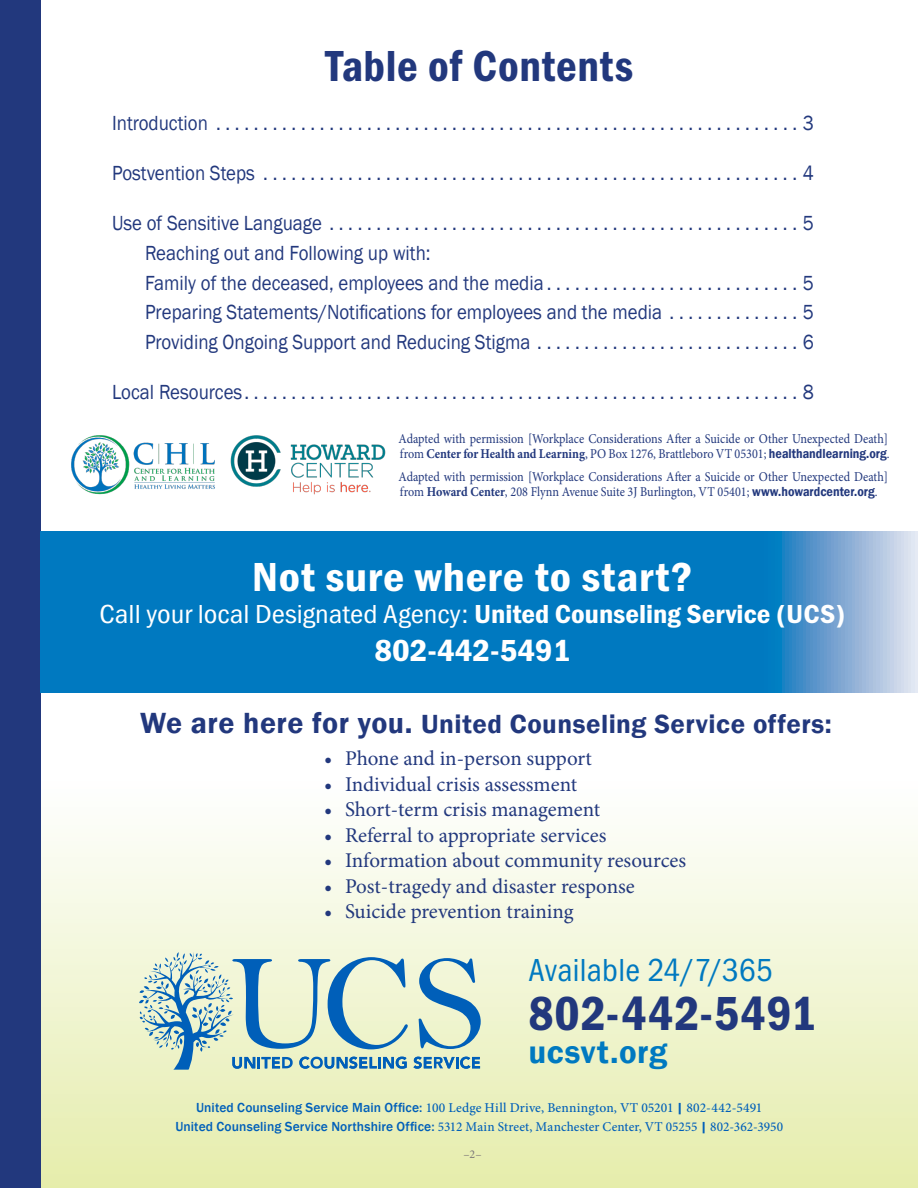
<style>
.page{position:relative;width:918px;height:1188px;background:#fff}
.page>*{position:absolute;margin:0;border:0;box-sizing:border-box;transform-origin:0 0}
.HC_Head_24_24_C{font:49.5px "Franklin Gothic URW Con Dem";letter-spacing:.02em;color:#22387d}
.HC_Head_24_24_C-2{font:45px "Franklin Gothic URW Con Dem";letter-spacing:.015em;color:#22387d}
.HC_Subhead_20_21{font:42px "Franklin Gothic URW Con Dem";letter-spacing:.02em;color:#fff;scale:1.1 1}
.HC_Subhead_16_16_C{font:33px "Franklin Gothic URW Cond";letter-spacing:.005em;color:#0079c0}
.HC_Subhead_16_16_C-2{font:600 33px "Franklin Gothic";letter-spacing:.015em;color:#0079c0}
.t1{font:31.5px "Franklin Gothic URW Con Dem";color:#fff;scale:1.1 1}
.t2{font:27px "Franklin Gothic URW Cond";color:#fff;scale:1.1 1}
.HC_Subhead_20_21_C{font:600 27px "Franklin Gothic";letter-spacing:.02em;color:#22387d}
.TOC_14_18{font:21px/29.7px "Franklin Gothic";color:#22387d;scale:.9 1}
.Bullet_list_deep_ind{font:21px "Minion Pro";letter-spacing:-.005em;color:#22387d}
.Subhead_Minion_10_12{font:13.5px/15px "Minion Pro";color:#22387d;scale:.9 1}
.Location_Heading_L{font:500 13.5px "Minion Pro";letter-spacing:.01em;color:#005fb9}
.Folio_8_C{font:12px "Minion Pro";color:#7c7879}
.s1{font-weight:700}
.s2{font-family:"Franklin Gothic";font-weight:600}
.s3{font-family:"Franklin Gothic URW Con Dem"}
.s4{font-size:30px}
.s5{font-family:"Franklin Gothic"}
</style>
<div class="page">
<div style="left:40px;top:693px;width:878px;height:495px;background:linear-gradient(to bottom,#fff,#e6edaf)"></div>
<div style="left:0;top:0;width:40px;height:1188px;background:#22387d"></div>
<img style="left:71px;top:435px;width:144px;height:60px">
<img style="left:230px;top:435px;width:155px;height:60px">
<svg style="left:40px;top:531px;width:878px;height:162px;background:#1581c3"></svg>
<svg style="left:139px;top:952px;width:342px;height:118px;background:#b7d1cb"></svg>
<p class="HC_Head_24_24_C-2" style="left:325px;top:36px;width:309px">Table of Contents</p>
<p class="TOC_14_18" style="left:112px;top:109px;width:781px">Introduction . . . . . . . . . . . . . . . . . . . . . . . . . . . . . . . . . . . . . . . . . . . . . . . . . . . . . . . . . . . . . . 3</p>
<p class="TOC_14_18" style="left:112px;top:159px;width:781px">Postvention Steps . . . . . . . . . . . . . . . . . . . . . . . . . . . . . . . . . . . . . . . . . . . . . . . . . . . . . . . . . 4</p>
<p class="TOC_14_18" style="left:145px;top:209px;width:745px;text-indent:-33px">Use of Sensitive Language . . . . . . . . . . . . . . . . . . . . . . . . . . . . . . . . . . . . . . . . . . . . . . . . . . 5<br>Reaching out and Following up with:<br>Family of the deceased, employees and the media . . . . . . . . . . . . . . . . . . . . . . . . . . . 5<br>Preparing Statements/Notifications for employees and the media . . . . . . . . . . . . . . 5<br>Providing Ongoing Support and Reducing Stigma . . . . . . . . . . . . . . . . . . . . . . . . . . . . 6</p>
<p class="TOC_14_18" style="left:112px;top:378px;width:781px">Local Resources . . . . . . . . . . . . . . . . . . . . . . . . . . . . . . . . . . . . . . . . . . . . . . . . . . . . . . . . . . . 8</p>
<p class="Subhead_Minion_10_12" style="left:399px;top:431px;width:547px">Adapted with permission [Workplace Considerations After a Suicide or Other Unexpected Death] from <span class="s1">Center for Health and Learning</span>, PO Box 1276, Brattleboro VT 05301; <span class="s2">healthandlearning.org</span>.</p>
<p class="Subhead_Minion_10_12" style="left:399px;top:469px;width:545px">Adapted with permission [Workplace Considerations After a Suicide or Other Unexpected Death] from <span class="s1">Howard Center</span>, 208 Flynn Avenue Suite 3J Burlington, VT 05401; <span class="s2">www.howardcenter.org</span>.</p>
<p class="HC_Subhead_20_21" style="left:252px;top:549px;width:402px">Not sure where to start?</p>
<p class="t2" style="left:100px;top:595px;width:679px">Call your local Designated Agency: <span class="s3">United Counseling Service (UCS)</span></p>
<p class="t1" style="left:375px;top:630px;width:180px">802-442-5491</p>
<p class="HC_Subhead_20_21_C" style="left:140px;top:708px;width:693px"><span class="s4">We are here for you.</span> United Counseling Service offers:</p>
<p class="Bullet_list_deep_ind" style="left:324px;top:745px;width:269px">• Phone and in-person support</p>
<p class="Bullet_list_deep_ind" style="left:324px;top:770px;width:255px">• Individual crisis assessment</p>
<p class="Bullet_list_deep_ind" style="left:324px;top:796px;width:278px">• Short-term crisis management</p>
<p class="Bullet_list_deep_ind" style="left:324px;top:821px;width:284px">• Referral to appropriate services</p>
<p class="Bullet_list_deep_ind" style="left:324px;top:847px;width:364px">• Information about community resources</p>
<p class="Bullet_list_deep_ind" style="left:324px;top:872px;width:312px">• Post-tragedy and disaster response</p>
<p class="Bullet_list_deep_ind" style="left:324px;top:898px;width:251px">• Suicide prevention training</p>
<p class="HC_Subhead_16_16_C" style="left:528px;top:946px;width:246px">Available 24/7/365</p>
<p class="HC_Head_24_24_C" style="left:528px;top:980px;width:289px">802-442-5491</p>
<p class="HC_Subhead_16_16_C-2" style="left:528px;top:1032px;width:141px">ucsvt.org</p>
<p class="Location_Heading_L" style="left:196px;top:1099px;width:568px"><span class="s5">United Counseling Service Main Office:</span> 100 Ledge Hill Drive, Bennington, VT 05201 <span class="s2">|</span> 802-442-5491</p>
<p class="Location_Heading_L" style="left:175px;top:1118px;width:609px"><span class="s5">United Counseling Service Northshire Office:</span> 5312 Main Street, Manchester Center, VT 05255 <span class="s2">|</span> 802-362-3950</p>
<p class="Folio_8_C" style="left:463px;top:1146px;width:20px">–2–</p>
</div>
